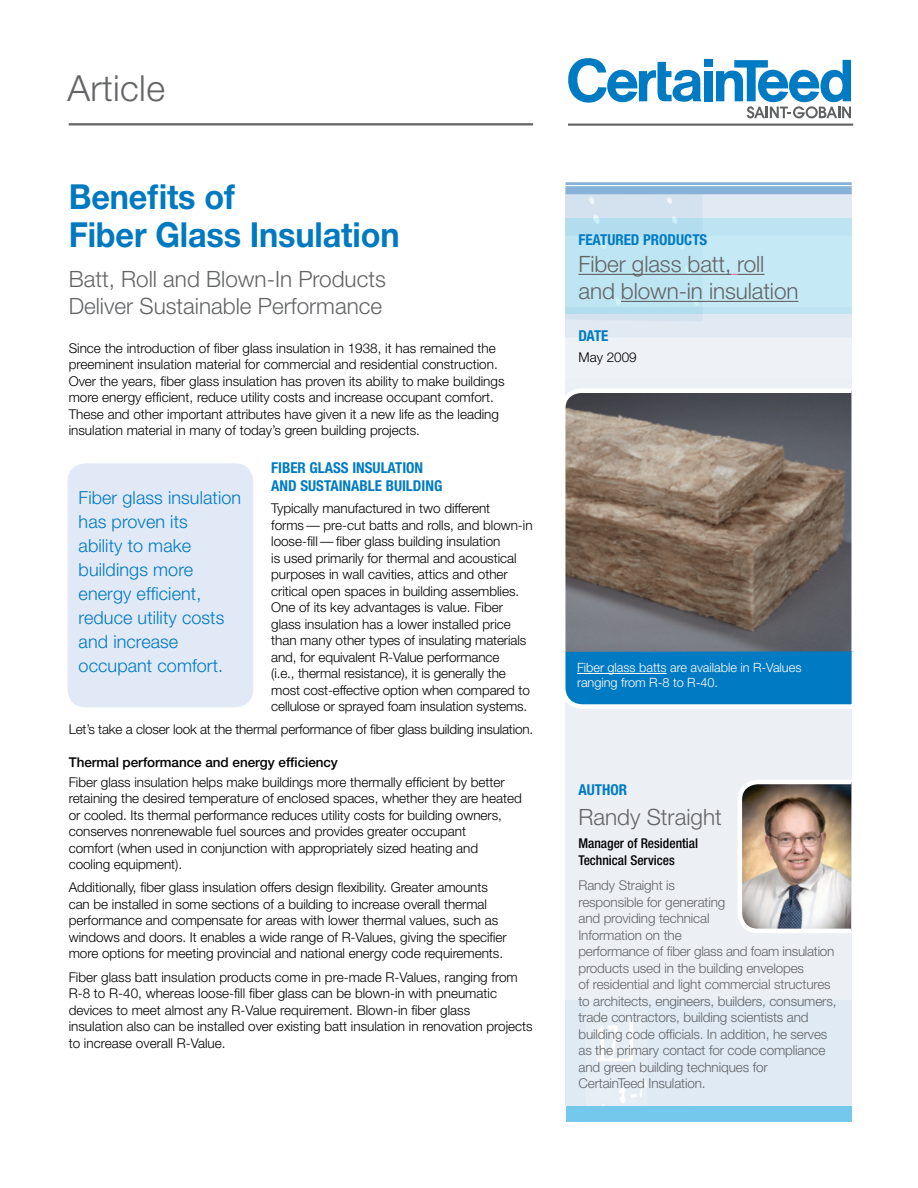
<style>
.page{position:relative;width:918px;height:1188px;background:#fff}
.page>*{position:absolute;margin:0;border:0;box-sizing:border-box;transform-origin:0 0}
.t1{font:300 36px "Helvetica Neue";letter-spacing:.01em;color:#636466}
.t2{font:700 34.5px/39px "Helvetica Neue";letter-spacing:-.005em;color:#0079c1;scale:.94 1}
.t3{font:300 22.5px/27px "Helvetica Neue";color:#636466}
.t4{font:300 18px/24px "Helvetica Neue";letter-spacing:.005em;color:#0079c1}
.t5{font:700 condensed 15px/18px "Helvetica Neue";color:#007bc3}
.t6{font:300 13.5px/16.5px "Helvetica Neue";letter-spacing:-.005em;color:#000}
.t7{font:300 13.5px/16.5px "Helvetica Neue";letter-spacing:-.01em;color:#636466}
.t8{font:500 13.5px "Helvetica Neue";letter-spacing:-.005em;color:#000}
.t9{font:500 condensed 13.5px/16.5px "Helvetica Neue";color:#000}
.t10{font:300 12.75px/15px "Helvetica Neue";letter-spacing:-.005em;color:#fff}
</style>
<div class="page">
<div style="left:566px;top:406px;width:285px;height:715px;background:#73c8eb"></div>
<img style="left:566px;top:711px;width:285px;height:395px">
<svg style="left:566px;top:194px;width:285px;height:192px"></svg>
<div style="left:566px;top:218px;width:286px;height:95px;background:#bee5f2"></div>
<div style="left:704px;top:60px;width:9px;height:7px;background:#007ac2"></div>
<svg style="left:568px;top:58px;width:134px;height:45px"></svg>
<div style="left:704px;top:71px;width:9px;height:30px;background:#007ac2"></div>
<svg style="left:716px;top:60px;width:135px;height:58px"></svg>
<hr style="left:568px;top:124px;width:285px;height:2px;background:#5f6062">
<hr style="left:69px;top:123px;width:464px;height:2px;background:#636466">
<hr style="left:578px;top:274px;width:153px;height:1px;background:#636466">
<svg style="left:731px;top:274px;width:33px;height:1px"></svg>
<hr style="left:621px;top:301px;width:177px;height:1px;background:#636466">
<div style="left:566px;top:182px;width:286px;height:12px;background:#86b1d8"></div>
<hr style="left:566px;top:185px;width:286px;height:1px;background:#fff">
<svg style="left:565px;top:386px;width:287px;height:261px"></svg>
<svg style="left:563px;top:647px;width:291px;height:64px"></svg>
<hr style="left:577px;top:673px;width:90px;height:1px;background:#fff">
<div style="left:68px;top:463px;width:185px;height:244px;background:#e1e9f6;border-radius:18px"></div>
<img style="left:735px;top:778px;width:117px;height:157px">
<h1 class="t1" style="left:68px;top:67px;width:99px">Article</h1>
<h2 class="t2" style="left:69px;top:176px;width:354px">Benefits of<br>Fiber Glass Insulation</h2>
<h3 class="t3" style="left:69px;top:265px;width:319px">Batt, Roll and Blown-In Products<br>Deliver Sustainable Performance</h3>
<p class="t6" style="left:69px;top:339px;width:437px">Since the introduction of fiber glass insulation in 1938, it has remained the preeminent insulation material for commercial and residential construction.<br>Over the years, fiber glass insulation has proven its ability to make buildings more energy efficient, reduce utility costs and increase occupant comfort.<br>These and other important attributes have given it a new life as the leading insulation material in many of today’s green building projects.</p>
<p class="t5" style="left:271px;top:459px;width:173px">FIBER GLASS INSULATION<br>AND SUSTAINABLE BUILDING</p>
<p class="t6" style="left:271px;top:500px;width:263px">Typically manufactured in two different<br>forms — pre-cut batts and rolls, and blown-in loose-fill — fiber glass building insulation<br>is used primarily for thermal and acoustical purposes in wall cavities, attics and other critical open spaces in building assemblies.<br>One of its key advantages is value. Fiber glass insulation has a lower installed price than many other types of insulating materials and, for equivalent R-Value performance<br>(i.e., thermal resistance), it is generally the most cost-effective option when compared to cellulose or sprayed foam insulation systems.</p>
<p class="t6" style="left:69px;top:721px;width:466px">Let’s take a closer look at the thermal performance of fiber glass building insulation.</p>
<p class="t8" style="left:69px;top:754px;width:271px">Thermal performance and energy efficiency</p>
<p class="t6" style="left:69px;top:773px;width:455px">Fiber glass insulation helps make buildings more thermally efficient by better retaining the desired temperature of enclosed spaces, whether they are heated or cooled. Its thermal performance reduces utility costs for building owners, conserves nonrenewable fuel sources and provides greater occupant<br>comfort (when used in conjunction with appropriately sized heating and cooling equipment).</p>
<p class="t6" style="left:69px;top:879px;width:440px">Additionally, fiber glass insulation offers design flexibility. Greater amounts can be installed in some sections of a building to increase overall thermal performance and compensate for areas with lower thermal values, such as windows and doors. It enables a wide range of R-Values, giving the specifier more options for meeting provincial and national energy code requirements.</p>
<p class="t6" style="left:69px;top:968px;width:466px">Fiber glass batt insulation products come in pre-made R-Values, ranging from R-8 to R-40, whereas loose-fill fiber glass can be blown-in with pneumatic devices to meet almost any R-Value requirement. Blown-in fiber glass<br>insulation also can be installed over existing batt insulation in renovation projects to increase overall R-Value.</p>
<h3 class="t4" style="left:79px;top:485px;width:164px">Fiber glass insulation has proven its<br>ability to make buildings more energy efficient, reduce utility costs and increase occupant comfort.</h3>
<p class="t5" style="left:578px;top:231px;width:16px">FEATURED</p>
<p class="t5" style="left:643px;top:231px;width:17px">PRODU</p>
<p class="t5" style="left:684px;top:231px;width:17px">CTS</p>
<h3 class="t3" style="left:578px;top:250px;width:222px">Fiber glass batt, roll and blown-in insulation</h3>
<p class="t5" style="left:578px;top:327px;width:9px">DATE</p>
<p class="t6" style="left:578px;top:348px;width:60px">May 2009</p>
<p class="t10" style="left:577px;top:660px;width:226px">Fiber glass batts are available in R-Values ranging from R-8 to R-40.</p>
<p class="t5" style="left:578px;top:781px;width:41px">AUTHOR</p>
<h3 class="t3" style="left:578px;top:803px;width:145px">Randy Straight</h3>
<p class="t9" style="left:578px;top:835px;width:121px">Manager of Residential<br>Technical Services</p>
<p class="t7" style="left:578px;top:877px;width:259px">Randy Straight is<br>responsible for generating<br>and providing technical<br>Information on the<br>performance of fiber glass and foam insulation products used in the building envelopes<br>of residential and light commercial structures to architects, engineers, builders, consumers, trade contractors, building scientists and building code officials. In addition, he serves as the primary contact for code compliance and green building techniques for CertainTeed Insulation.</p>
</div>
